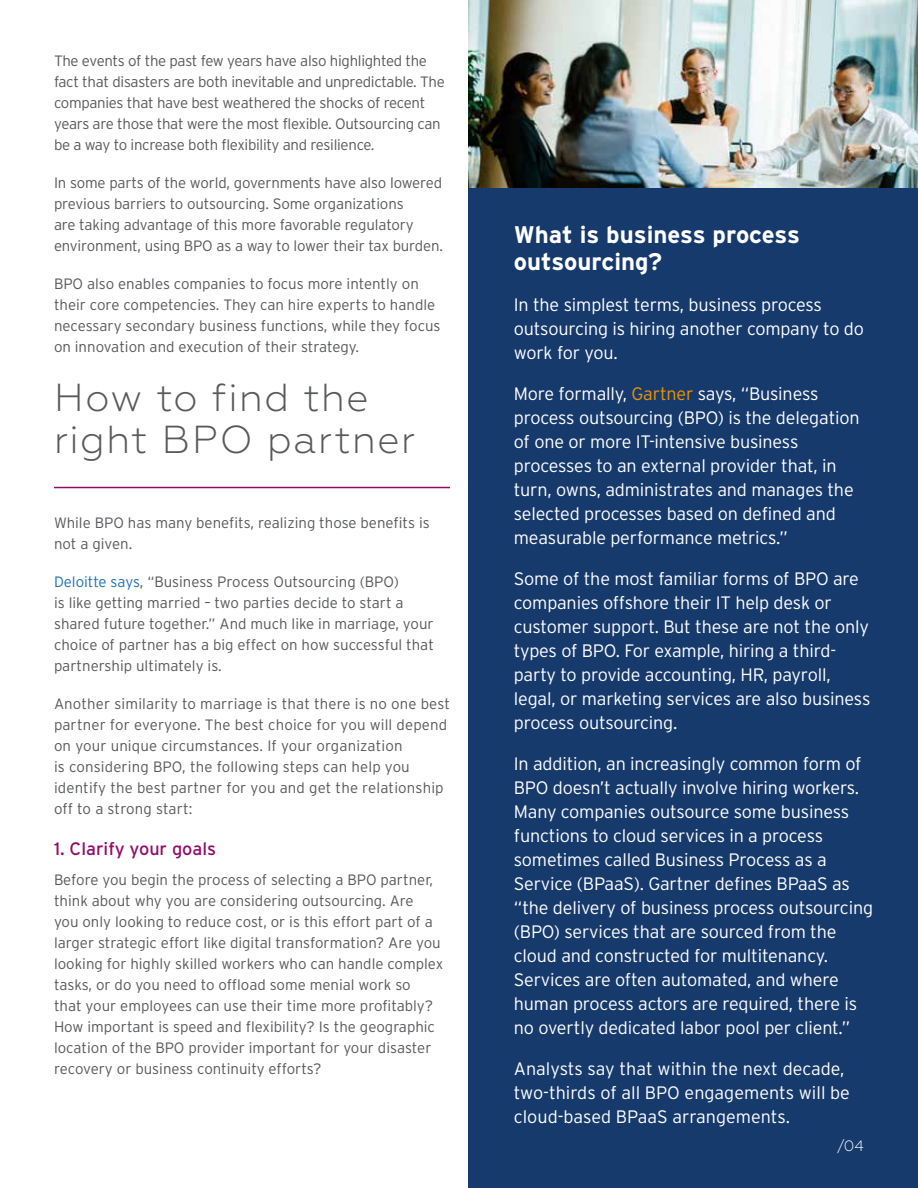
<style>
.page{position:relative;width:918px;height:1188px;background:#fff}
.page>*{position:absolute;margin:0;border:0;box-sizing:border-box;transform-origin:0 0}
.t1{font:300 39px/42px "Geometria";letter-spacing:.04em;color:#58595b}
.t2{font:700 24px/27px "Interstate";color:#fff}
.t3{font:300 18px/24px "Interstate";letter-spacing:-.01em;color:#fff}
.t4{font:18px "Interstate";color:#910d6a}
.t5{font:300 15px/21px "Interstate";color:#58595b}
.t6{font:300 15px/21px "Interstate";letter-spacing:-.02em;color:#58595b}
.t7{font:300 15px "Geometria";color:#fff}
.s1{color:#1d71b8}
.s2{color:#f39200}
</style>
<div class="page">
<hr style="left:54px;top:487px;width:396px;height:1px;background:#910d6a">
<div style="left:468px;top:186px;width:450px;height:1002px;background:#173a6d"></div>
<img style="left:468px;top:0;width:450px;height:187px">
<p class="t6" style="left:54px;top:50px;width:392px">The events of the past few years have also highlighted the fact that disasters are both inevitable and unpredictable. The companies that have best weathered the shocks of recent years are those that were the most flexible. Outsourcing can be a way to increase both flexibility and resilience.</p>
<p class="t5" style="left:54px;top:172px;width:390px">In some parts of the world, governments have also lowered previous barriers to outsourcing. Some organizations<br>are taking advantage of this more favorable regulatory environment, using BPO as a way to lower their tax burden.</p>
<p class="t5" style="left:54px;top:273px;width:388px">BPO also enables companies to focus more intently on their core competencies. They can hire experts to handle necessary secondary business functions, while they focus on innovation and execution of their strategy.</p>
<h1 class="t1" style="left:54px;top:376px;width:362px">How to find the right BPO partner</h1>
<p class="t5" style="left:54px;top:512px;width:377px">While BPO has many benefits, realizing those benefits is not a given.</p>
<p class="t5" style="left:54px;top:571px;width:381px"><span class="s1">Deloitte says</span>, “Business Process Outsourcing (BPO)<br>is like getting married – two parties decide to start a shared future together.” And much like in marriage, your choice of partner has a big effect on how successful that partnership ultimately is.</p>
<p class="t5" style="left:54px;top:693px;width:397px">Another similarity to marriage is that there is no one best partner for everyone. The best choice for you will depend on your unique circumstances. If your organization<br>is considering BPO, the following steps can help you identify the best partner for you and get the relationship off to a strong start:</p>
<p class="t4" style="left:54px;top:838px;width:164px">1. Clarify your goals</p>
<p class="t5" style="left:54px;top:869px;width:391px">Before you begin the process of selecting a BPO partner, think about why you are considering outsourcing. Are<br>you only looking to reduce cost, or is this effort part of a larger strategic effort like digital transformation? Are you looking for highly skilled workers who can handle complex tasks, or do you need to offload some menial work so<br>that your employees can use their time more profitably?<br>How important is speed and flexibility? Is the geographic location of the BPO provider important for your disaster recovery or business continuity efforts?</p>
<h2 class="t2" style="left:514px;top:221px;width:288px">What is business process outsourcing?</h2>
<p class="t3" style="left:514px;top:293px;width:352px">In the simplest terms, business process outsourcing is hiring another company to do work for you.</p>
<p class="t3" style="left:514px;top:382px;width:347px">More formally, <span class="s2">Gartner</span> says, “Business process outsourcing (BPO) is the delegation of one or more IT-intensive business processes to an external provider that, in turn, owns, administrates and manages the selected processes based on defined and measurable performance metrics.”</p>
<p class="t3" style="left:514px;top:567px;width:358px">Some of the most familiar forms of BPO are companies offshore their IT help desk or customer support. But these are not the only types of BPO. For example, hiring a third&shy;party to provide accounting, HR, payroll, legal, or marketing services are also business process outsourcing.</p>
<p class="t3" style="left:514px;top:752px;width:361px">In addition, an increasingly common form of BPO doesn’t actually involve hiring workers.<br>Many companies outsource some business functions to cloud services in a process sometimes called Business Process as a Service (BPaaS). Gartner defines BPaaS as “the delivery of business process outsourcing (BPO) services that are sourced from the cloud and constructed for multitenancy.<br>Services are often automated, and where human process actors are required, there is no overtly dedicated labor pool per client.”</p>
<p class="t3" style="left:514px;top:1057px;width:338px">Analysts say that within the next decade, two-thirds of all BPO engagements will be cloud-based BPaaS arrangements.</p>
<p class="t7" style="left:837px;top:1137px;width:28px">/04</p>
</div>
